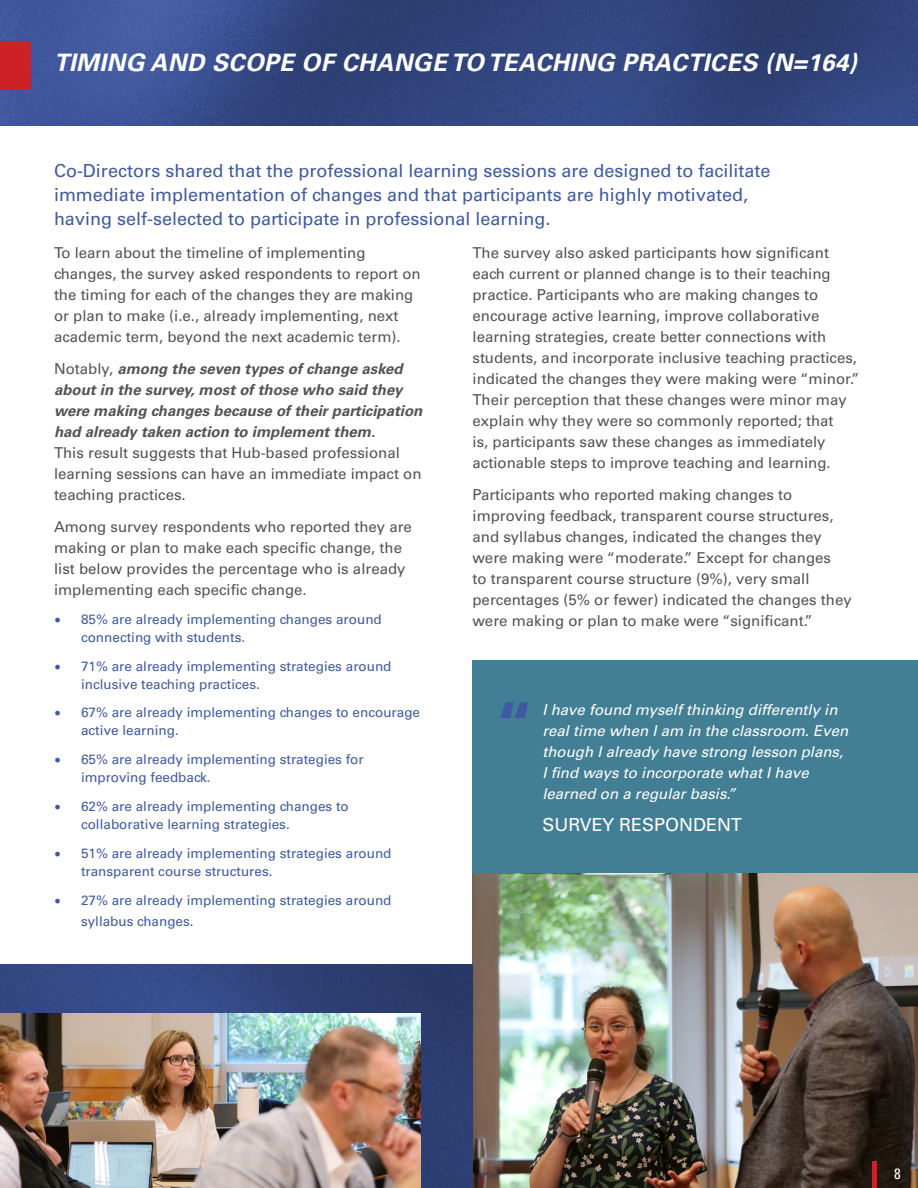
<style>
.page{position:relative;width:918px;height:1188px;background:#fff}
.page>*{position:absolute;margin:0;border:0;box-sizing:border-box;transform-origin:0 0}
.t1{font:700 condensed 81.3px "Univers LT Std";color:#3f5aa3}
.TOC_Belk{font:italic 700 24px "Univers LT Std";letter-spacing:.02em;color:#fff}
.t2{font:18px/24px "Univers LT Std";color:#3f5aa3}
.t3{font:18px "Univers LT Std";color:#fff}
.t4{font:15px/21px "Univers LT Std";color:#535353}
.t5{font:italic 700 15px/21px "Univers LT Std";color:#535353}
.t6{font:italic 15px/21px "Univers LT Std";color:#fff}
.t7{font:condensed 15px "Univers LT Std";color:#fff}
.t8{font:13.5px/18px "Univers LT Std";color:#3f5aa3}
.s1{font-weight:400;font-style:normal}
.s2{font-family:"Minion Pro";font-size:18px}
</style>
<div class="page">
<div style="left:472px;top:660px;width:446px;height:214px;background:#437f94"></div>
<img style="left:472px;top:874px;width:446px;height:314px">
<img style="left:0;top:0;width:918px;height:126px">
<div style="left:0;top:41px;width:30px;height:49px;background:#cd2027"></div>
<img style="left:0;top:964px;width:472px;height:224px">
<img style="left:0;top:1013px;width:421px;height:175px">
<div style="left:872px;top:1161px;width:5px;height:27px;background:#cd2027"></div>
<p class="TOC_Belk" style="left:54px;top:49px;width:804px">TIMING AND SCOPE OF CHANGE TO TEACHING PRACTICES (N=164)</p>
<p class="t2" style="left:54px;top:159px;width:718px">Co-Directors shared that the professional learning sessions are designed to facilitate immediate implementation of changes and that participants are highly motivated, having self-selected to participate in professional learning.</p>
<p class="t4" style="left:54px;top:243px;width:368px">To learn about the timeline of implementing changes, the survey asked respondents to report on the timing for each of the changes they are making or plan to make (i.e., already implementing, next academic term, beyond the next academic term).</p>
<p class="t5" style="left:54px;top:359px;width:370px"><span class="s1">Notably,</span> among the seven types of change asked about in the survey, most of those who said they were making changes because of their participation had already taken action to implement them.<br><span class="s1">This result suggests that Hub-based professional learning sessions can have an immediate impact on teaching practices.</span></p>
<p class="t4" style="left:54px;top:516px;width:360px">Among survey respondents who reported they are making or plan to make each specific change, the list below provides the percentage who is already implementing each specific change.</p>
<p class="t8" style="left:81px;top:610px;width:302px;text-indent:-27px"><span class="s2">•</span> 85% are already implementing changes around connecting with students.</p>
<p class="t8" style="left:81px;top:657px;width:312px;text-indent:-27px"><span class="s2">•</span> 71% are already implementing strategies around inclusive teaching practices.</p>
<p class="t8" style="left:81px;top:704px;width:341px;text-indent:-27px"><span class="s2">•</span> 67% are already implementing changes to encourage active learning.</p>
<p class="t8" style="left:81px;top:750px;width:284px;text-indent:-27px"><span class="s2">•</span> 65% are already implementing strategies for improving feedback.</p>
<p class="t8" style="left:81px;top:797px;width:269px;text-indent:-27px"><span class="s2">•</span> 62% are already implementing changes to collaborative learning strategies.</p>
<p class="t8" style="left:81px;top:844px;width:312px;text-indent:-27px"><span class="s2">•</span> 51% are already implementing strategies around transparent course structures.</p>
<p class="t8" style="left:81px;top:889px;width:312px;line-height:21px;text-indent:-27px"><span class="s2">•</span> 27% are already implementing strategies around syllabus changes.</p>
<p class="t4" style="left:472px;top:243px;width:388px">The survey also asked participants how significant each current or planned change is to their teaching practice. Participants who are making changes to encourage active learning, improve collaborative learning strategies, create better connections with students, and incorporate inclusive teaching practices, indicated the changes they were making were “minor.” Their perception that these changes were minor may explain why they were so commonly reported; that<br>is, participants saw these changes as immediately actionable steps to improve teaching and learning.</p>
<p class="t4" style="left:472px;top:484px;width:381px">Participants who reported making changes to improving feedback, transparent course structures, and syllabus changes, indicated the changes they were making were “moderate.” Except for changes<br>to transparent course structure (9%), very small percentages (5% or fewer) indicated the changes they were making or plan to make were “significant.”</p>
<p class="t1" style="left:496px;top:682px;width:38px">“</p>
<p class="t6" style="left:542px;top:699px;width:307px">I have found myself thinking differently in real time when I am in the classroom. Even though I already have strong lesson plans, I find ways to incorporate what I have learned on a regular basis.”</p>
<p class="t3" style="left:542px;top:814px;width:201px">SURVEY RESPONDENT</p>
<p class="t7" style="left:894px;top:1164px;width:8px">8</p>
</div>
